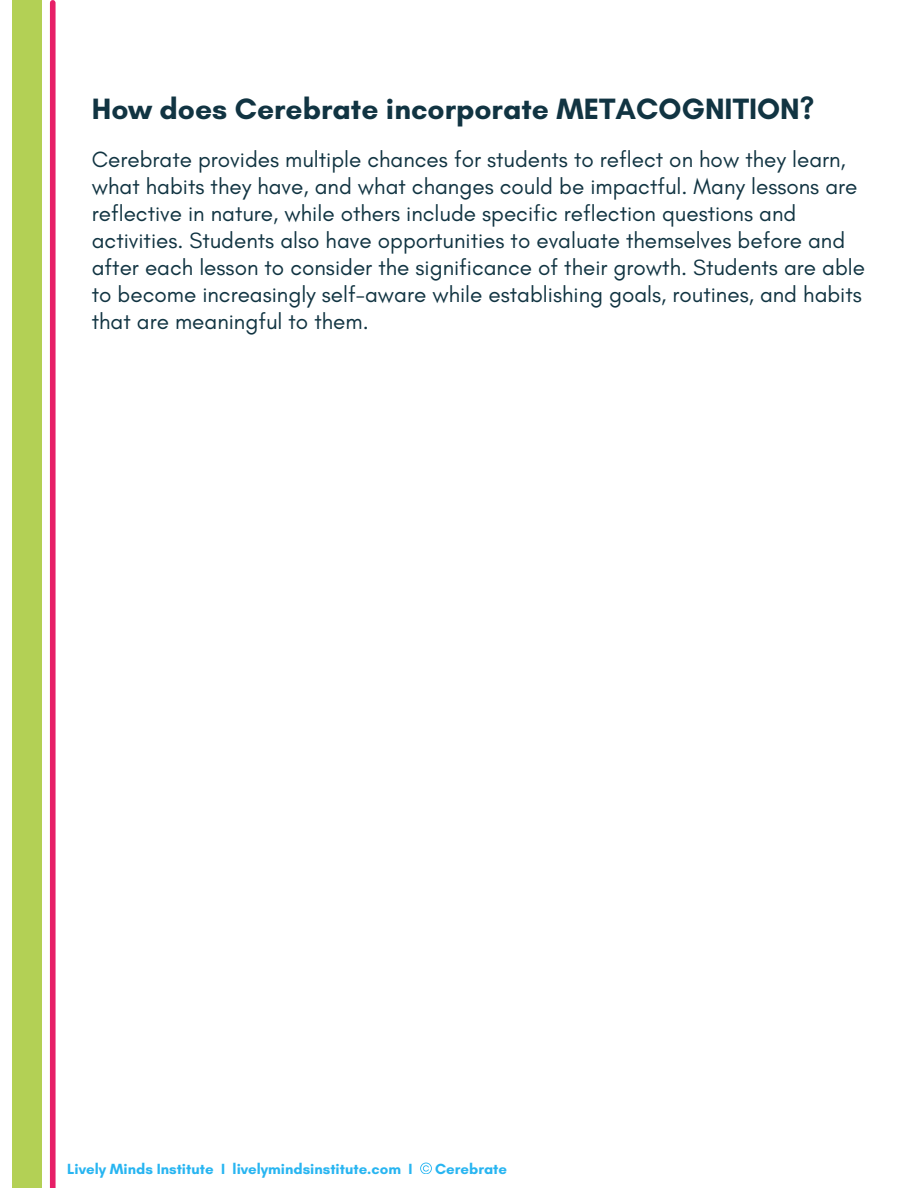
<style>
.page{position:relative;width:918px;height:1188px;background:#fff}
.page>*{position:absolute;margin:0;border:0;box-sizing:border-box;transform-origin:0 0}
.t1{font:700 30px "Glacial Indifference";color:#113442}
.t2{font:22.5px/27px "Glacial Indifference";color:#113442}
.t3{font:700 15px "Glacial Indifference";color:#28b5f1}
</style>
<div class="page">
<div style="left:12px;top:0;width:30px;height:1188px;background:#b3d055"></div>
<div style="left:50px;top:3px;width:6px;height:1185px;background:#e71f67"></div>
<svg style="left:420px;top:1163px;width:11px;height:11px"></svg>
<p class="t1" style="left:92px;top:90px;width:724px">How does Cerebrate incorporate METACOGNITION?</p>
<h2 class="t2" style="left:92px;top:146px;width:775px">Cerebrate provides multiple chances for students to reflect on how they learn, what habits they have, and what changes could be impactful. Many lessons are reflective in nature, while others include specific reflection questions and activities. Students also have opportunities to evaluate themselves before and after each lesson to consider the significance of their growth. Students are able to become increasingly self-aware while establishing goals, routines, and habits that are meaningful to them.</h2>
<h1 class="t3" style="left:67px;top:1160px;width:347px">Lively Minds Institute I livelymindsinstitute.com I</h1>
<h1 class="t3" style="left:435px;top:1160px;width:73px">Cerebrate</h1>
</div>
